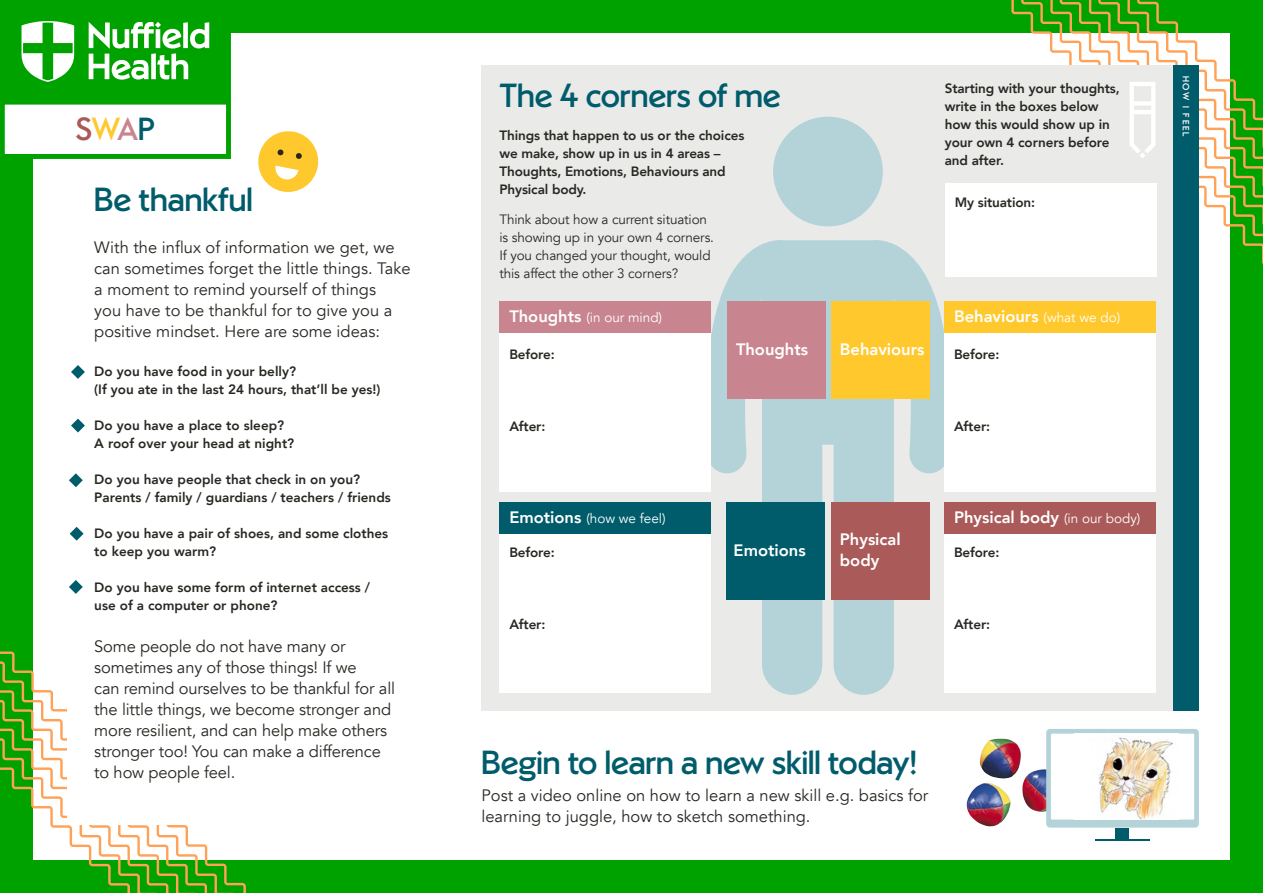
<style>
.page{position:relative;width:1263px;height:893px;background:#fff}
.page>*{position:absolute;margin:0;border:0;box-sizing:border-box;transform-origin:0 0}
.t1{font:33px "Nuffield Sans";color:#005c6b}
.t2{font:31.65px "Nuffield Sans";color:#ab5a5a}
.t3{font:16.5px/21px "Avenir";color:#282823}
.t4{font:800 16.5px/21px "Avenir";color:#fff}
.t5{font:800 13.5px/18px "Avenir";color:#282823}
.t6{font:13.5px/18px "Avenir";letter-spacing:-.01em;color:#282823}
.t7{font:13.5px "Avenir";color:#fff}
.t8{font:9px "Nuffield Sans";letter-spacing:.2em;color:#fff}
.s1{color:#ffc82c}
.s2{color:#c88590}
.s3{color:#005c6b}
.s4{font-weight:800;font-size:16.5px}
.s5{font-weight:400;font-size:13.5px}
</style>
<div class="page">
<div style="left:0;top:0;width:1263px;height:893px;border:33px solid #00a200"></div>
<svg style="left:1002px;top:0;width:261px;height:294px"></svg>
<div style="left:481px;top:66px;width:718px;height:645px;background:#eaeae9"></div>
<svg style="left:1118px;top:0;width:145px;height:284px"></svg>
<div style="left:1173px;top:66px;width:26px;height:645px;background:#005c6b"></div>
<svg style="left:265px;top:859px;width:39px;height:34px"></svg>
<svg style="left:227px;top:859px;width:38px;height:34px"></svg>
<svg style="left:0;top:642px;width:227px;height:251px"></svg>
<svg style="left:0;top:652px;width:188px;height:241px"></svg>
<svg style="left:0;top:0;width:231px;height:159px"></svg>
<svg style="left:71px;top:365px;width:14px;height:14px"></svg>
<svg style="left:71px;top:419px;width:14px;height:13px"></svg>
<svg style="left:69px;top:473px;width:14px;height:14px"></svg>
<svg style="left:70px;top:527px;width:14px;height:14px"></svg>
<svg style="left:69px;top:580px;width:14px;height:14px"></svg>
<svg style="left:706px;top:240px;width:244px;height:455px;fill:#b3d3d8"></svg>
<div style="left:773px;top:117px;width:110px;height:109px;background:#b3d3d8;border-radius:50%"></div>
<div style="left:944px;top:302px;width:212px;height:190px;background:#fff"></div>
<div style="left:499px;top:302px;width:212px;height:190px;background:#fff"></div>
<div style="left:944px;top:502px;width:212px;height:191px;background:#fff"></div>
<div style="left:499px;top:502px;width:212px;height:191px;background:#fff"></div>
<div style="left:945px;top:184px;width:211px;height:93px;background:#fff"></div>
<img style="left:980px;top:738px;width:19px;height:32px">
<div style="left:1115px;top:828px;width:14px;height:12px;background:#005c6b"></div>
<div style="left:1046px;top:729px;width:153px;height:99px;background:#b3d3d8;border-radius:4px"></div>
<div style="left:1051px;top:734px;width:143px;height:86px;background:#fff"></div>
<img style="left:1099px;top:735px;width:74px;height:85px">
<hr style="left:1095px;top:840px;width:55px;height:1px;background:#005c6b">
<svg style="left:258px;top:131px;width:61px;height:61px"></svg>
<div style="left:499px;top:302px;width:212px;height:31px;background:#c88590"></div>
<div style="left:944px;top:302px;width:212px;height:31px;background:#ffc82c"></div>
<div style="left:499px;top:502px;width:212px;height:32px;background:#005c6b"></div>
<div style="left:944px;top:502px;width:212px;height:32px;background:#ab5a5a"></div>
<div style="left:831px;top:302px;width:98px;height:97px;background:#ffc82c"></div>
<div style="left:831px;top:502px;width:98px;height:98px;background:#ab5a5a"></div>
<div style="left:726px;top:502px;width:99px;height:98px;background:#005c6b"></div>
<div style="left:727px;top:302px;width:98px;height:97px;background:#c88590"></div>
<div style="left:68px;top:666px;width:320px;height:159px;background:#fff"></div>
<h2 class="t2" style="left:76px;top:111px;width:81px">S<span class="s1">W</span><span class="s2">A</span><span class="s3">P</span></h2>
<h1 class="t1" style="left:94px;top:180px;width:160px">Be thankful</h1>
<p class="t3" style="left:94px;top:237px;width:318px">With the influx of information we get, we can sometimes forget the little things. Take a moment to remind yourself of things<br>you have to be thankful for to give you a positive mindset. Here are some ideas:</p>
<p class="t5" style="left:94px;top:362px;width:288px">Do you have food in your belly?<br>(If you ate in the last 24 hours, that’ll be yes!)</p>
<p class="t5" style="left:94px;top:416px;width:201px">Do you have a place to sleep?<br>A roof over your head at night?</p>
<p class="t5" style="left:94px;top:470px;width:298px">Do you have people that check in on you?<br>Parents / family / guardians / teachers / friends</p>
<p class="t5" style="left:94px;top:524px;width:295px">Do you have a pair of shoes, and some clothes to keep you warm?</p>
<p class="t5" style="left:94px;top:578px;width:277px">Do you have some form of internet access / use of a computer or phone?</p>
<p class="t3" style="left:94px;top:636px;width:302px">Some people do not have many or sometimes any of those things! If we<br>can remind ourselves to be thankful for all the little things, we become stronger and more resilient, and can help make others stronger too! You can make a difference to how people feel.</p>
<h1 class="t1" style="left:499px;top:76px;width:283px">The 4 corners of me</h1>
<p class="t5" style="left:499px;top:127px;width:246px">Things that happen to us or the choices we make, show up in us in 4 areas –<br>Thoughts, Emotions, Behaviours and<br>Physical body.</p>
<p class="t5" style="left:945px;top:79px;width:176px">Starting with your thoughts, write in the boxes below how this would show up in your own 4 corners before and after.</p>
<p class="t5" style="left:955px;top:193px;width:82px">My situation:</p>
<p class="t6" style="left:499px;top:210px;width:216px">Think about how a current situation is showing up in your own 4 corners.<br>If you changed your thought, would this affect the other 3 corners?</p>
<p class="t7" style="left:509px;top:309px;width:154px"><span class="s4">Thoughts</span> (in our mind)</p>
<p class="t4" style="left:954px;top:306px;width:168px">Behaviours <span class="s5">(what we do)</span></p>
<p class="t5" style="left:509px;top:345px;width:47px">Before:</p>
<p class="t5" style="left:509px;top:417px;width:38px">After:</p>
<p class="t4" style="left:736px;top:339px;width:74px">Thoughts</p>
<p class="t4" style="left:840px;top:339px;width:86px">Behaviours</p>
<p class="t5" style="left:954px;top:345px;width:47px">Before:</p>
<p class="t5" style="left:954px;top:417px;width:38px">After:</p>
<p class="t7" style="left:509px;top:510px;width:158px"><span class="s4">Emotions</span> (how we feel)</p>
<p class="t4" style="left:954px;top:506px;width:188px">Physical body <span class="s5">(in our body)</span></p>
<p class="t5" style="left:509px;top:543px;width:47px">Before:</p>
<p class="t5" style="left:509px;top:615px;width:38px">After:</p>
<p class="t4" style="left:733px;top:540px;width:74px">Emotions</p>
<p class="t4" style="left:840px;top:529px;width:62px">Physical body</p>
<p class="t5" style="left:954px;top:543px;width:47px">Before:</p>
<p class="t5" style="left:954px;top:615px;width:38px">After:</p>
<p class="t8" style="left:1191px;top:76px;width:62px;rotate:90deg">HOW I FEEL</p>
<h1 class="t1" style="left:481px;top:743px;width:437px">Begin to learn a new skill today!</h1>
<p class="t3" style="left:481px;top:785px;width:448px">Post a video online on how to learn a new skill e.g. basics for learning to juggle, how to sketch something.</p>
</div>
